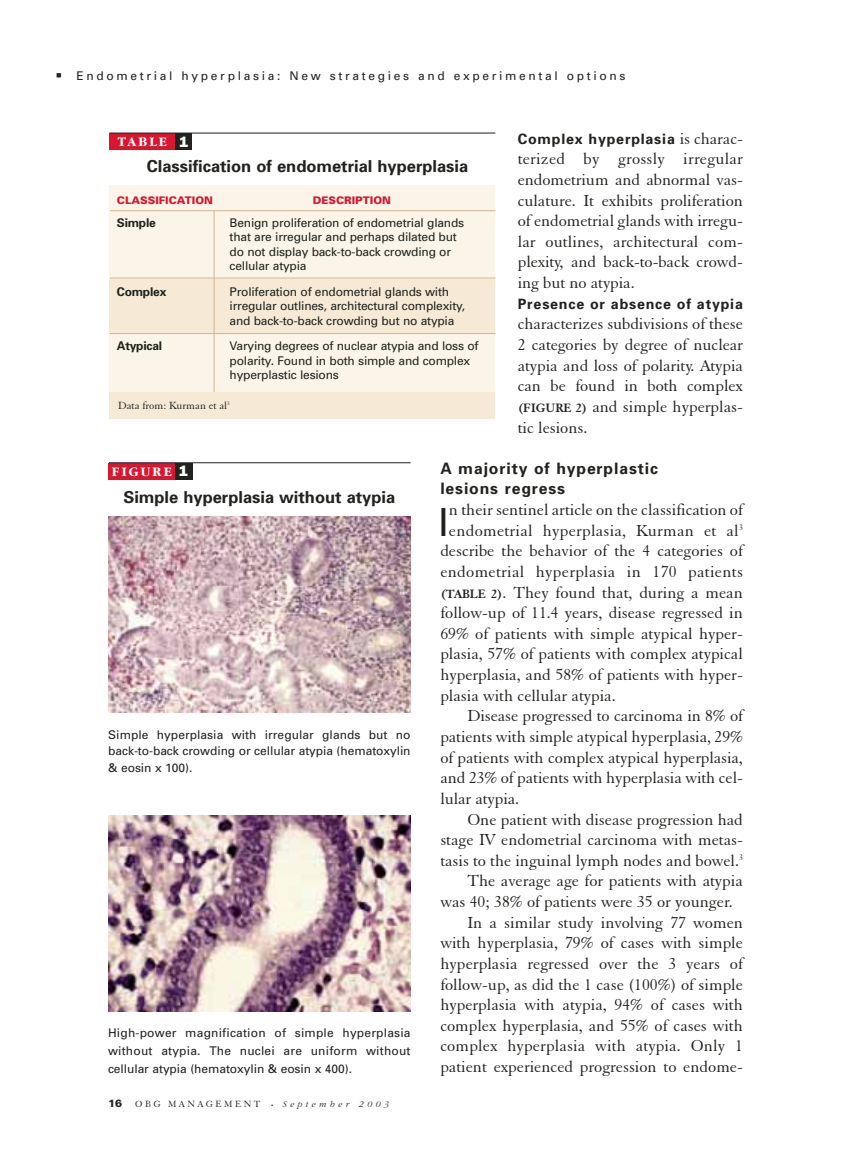
<style>
.page{position:relative;width:851px;height:1161px;background:#fff}
.page>*{position:absolute;margin:0;border:0;box-sizing:border-box;transform-origin:0 0}
.t1{font:38.85px "Univers";color:#20231e}
.t2{font:17.25px/20.7px "Elegant Garamond BT";color:#20231e;text-align:justify}
.t3{font:17.25px "Elegant Garamond BT";letter-spacing:.02em;color:#20231e}
.t4{font:700 16.5px "Univers";color:#20231e}
.t5{font:700 15.75px/20.7px "Univers";letter-spacing:.055em;color:#20231e}
.t6{font:700 14.25px "Univers";letter-spacing:.055em;color:#20231e}
.t7{font:700 13.5px "Garamond";letter-spacing:.17em;color:#fff}
.t8{font:12px/14.4px "Univers";letter-spacing:-.015em;color:#20231e}
.t9{font:12px "Univers";letter-spacing:.22em;color:#20231e}
.t10{font:700 12px "Univers";letter-spacing:-.015em;color:#20231e}
.t11{font:11.25px "Elegant Garamond BT";color:#20231e}
.t12{font:900 10.5px "Univers";color:#d7172f}
.t13{font:900 10.5px "Univers";color:#20231e}
.t14{font:9.75px "Elegant Garamond BT";letter-spacing:.25em;color:#20231e}
.s1{font-family:"Elegant Garamond BT";font-weight:400;font-size:17.25px}
.s2{font-weight:700;font-size:13.2px}
.s3{font-family:"Franklin Gothic";font-weight:800;font-size:15px}
.s4{font-family:"Janson Text";font-size:4.5px}
.s5{font-family:"Garamond";font-weight:300;font-style:italic;font-size:9px}
</style>
<div class="page">
<img style="left:109px;top:517px;width:301px;height:196px">
<div style="left:109px;top:463px;width:66px;height:17px;background:#d7172f"></div>
<div style="left:175px;top:463px;width:17px;height:17px;background:#20231e"></div>
<hr style="left:109px;top:463px;width:301px;height:1px;background:#20231e">
<div style="left:109px;top:185px;width:386px;height:233px;background:#fbf4e8"></div>
<div style="left:109px;top:279px;width:386px;height:55px;background:#f6e9d6"></div>
<div style="left:109px;top:392px;width:386px;height:26px;background:#f6e9d6"></div>
<hr style="left:110px;top:210px;width:385px;height:1px;background:#d4b390">
<hr style="left:214px;top:211px;width:1px;height:181px;background:#d4b390">
<hr style="left:110px;top:278px;width:385px;height:1px;background:#d4b390">
<hr style="left:110px;top:333px;width:385px;height:1px;background:#d4b390">
<div style="left:109px;top:133px;width:66px;height:17px;background:#d7172f"></div>
<div style="left:175px;top:133px;width:17px;height:17px;background:#20231e"></div>
<hr style="left:109px;top:133px;width:386px;height:1px;background:#20231e">
<img style="left:109px;top:815px;width:301px;height:196px">
<p class="t9" style="left:77px;top:71px;width:550px">Endometrial hyperplasia: New strategies and experimental options</p>
<p class="t6" style="left:517px;top:133px;width:226px">Complex hyperplasia <span class="s1">is charac-</span></p>
<p class="t2" style="left:517px;top:150px;width:227px">terized by grossly irregular endometrium and abnormal vas&shy;culature. It exhibits proliferation of endometrial glands with irregu&shy;lar outlines, architectural com&shy;plexity, and back-to-back crowd&shy;ing but no atypia.</p>
<p class="t6" style="left:517px;top:298px;width:227px">Presence or absence of atypia</p>
<p class="t2" style="left:517px;top:315px;width:227px">characterizes subdivisions of these 2 categories by degree of nuclear atypia and loss of polarity. Atypia can be found in both complex <span class="s2">(FIGURE 2)</span> and simple hyperplas&shy;tic lesions.</p>
<p class="t5" style="left:440px;top:459px;width:219px">A majority of hyperplastic lesions regress</p>
<h1 class="t1" style="left:438px;top:508px;width:12px">I</h1>
<p class="t2" style="left:449px;top:501px;width:295px">n their sentinel article on the classification of</p>
<p class="t7" style="left:118px;top:136px;width:72px">TABLE <span class="s3">1</span></p>
<p class="t4" style="left:147px;top:160px;width:323px">Classification of endometrial hyperplasia</p>
<p class="t12" style="left:117px;top:197px;width:98px">CLASSIFICATION</p>
<p class="t12" style="left:313px;top:197px;width:80px">DESCRIPTION</p>
<p class="t10" style="left:117px;top:218px;width:40px">Simple</p>
<p class="t8" style="left:230px;top:216px;width:236px">Benign proliferation of endometrial glands that are irregular and perhaps dilated but do not display back-to-back crowding or cellular atypia</p>
<p class="t10" style="left:117px;top:287px;width:51px">Complex</p>
<p class="t8" style="left:230px;top:285px;width:237px">Proliferation of endometrial glands with irregular outlines, architectural complexity, and back-to-back crowding but no atypia</p>
<p class="t10" style="left:117px;top:342px;width:47px">Atypical</p>
<p class="t8" style="left:230px;top:340px;width:250px">Varying degrees of nuclear atypia and loss of polarity. Found in both simple and complex hyperplastic lesions</p>
<p class="t11" style="left:118px;top:402px;width:113px">Data from: Kurman et al<sup>3</sup></p>
<p class="t7" style="left:112px;top:466px;width:78px">FIGURE <span class="s3">1</span></p>
<p class="t4" style="left:123px;top:491px;width:273px">Simple hyperplasia without atypia</p>
<p class="t2" style="left:449px;top:522px;width:295px">endometrial hyperplasia, Kurman et al<sup>3</sup></p>
<p class="t2" style="left:440px;top:542px;width:304px">describe the behavior of the 4 categories of</p>
<p class="t3" style="left:440px;top:566px;width:304px">endometrial hyperplasia in 170 patients</p>
<p class="t2" style="left:440px;top:584px;width:304px"><span class="s2">(TABLE 2)</span>. They found that, during a mean</p>
<p class="t2" style="left:440px;top:604px;width:304px">follow-up of 11.4 years, disease regressed in</p>
<p class="t2" style="left:440px;top:625px;width:304px">69% of patients with simple atypical hyper-</p>
<p class="t2" style="left:440px;top:646px;width:304px">plasia, 57% of patients with complex atypical</p>
<p class="t2" style="left:440px;top:666px;width:304px">hyperplasia, and 58% of patients with hyper-</p>
<p class="t2" style="left:440px;top:687px;width:177px">plasia with cellular atypia.</p>
<p class="t2" style="left:467px;top:707px;width:277px">Disease progressed to carcinoma in 8% of</p>
<p class="t2" style="left:440px;top:728px;width:304px">patients with simple atypical hyperplasia, 29%</p>
<p class="t2" style="left:440px;top:749px;width:304px">of patients with complex atypical hyperplasia,</p>
<p class="t2" style="left:440px;top:769px;width:304px">and 23% of patients with hyperplasia with cel-</p>
<p class="t2" style="left:440px;top:790px;width:80px">lular atypia.</p>
<p class="t2" style="left:467px;top:811px;width:277px">One patient with disease progression had</p>
<p class="t2" style="left:440px;top:831px;width:304px">stage IV endometrial carcinoma with metas-</p>
<p class="t2" style="left:440px;top:852px;width:304px">tasis to the inguinal lymph nodes and bowel.<sup>3</sup></p>
<p class="t2" style="left:467px;top:872px;width:277px">The average age for patients with atypia</p>
<p class="t2" style="left:440px;top:893px;width:294px">was 40; 38% of patients were 35 or younger.</p>
<p class="t2" style="left:467px;top:914px;width:277px">In a similar study involving 77 women</p>
<p class="t2" style="left:440px;top:934px;width:304px">with hyperplasia, 79% of cases with simple</p>
<p class="t2" style="left:440px;top:955px;width:304px">hyperplasia regressed over the 3 years of</p>
<p class="t2" style="left:440px;top:976px;width:304px">follow-up, as did the 1 case (100%) of simple</p>
<p class="t2" style="left:440px;top:996px;width:304px">hyperplasia with atypia, 94% of cases with</p>
<p class="t2" style="left:440px;top:1017px;width:304px">complex hyperplasia, and 55% of cases with</p>
<p class="t2" style="left:440px;top:1038px;width:304px">complex hyperplasia with atypia. Only 1</p>
<p class="t2" style="left:440px;top:1058px;width:304px">patient experienced progression to endome-</p>
<p class="t8" style="left:108px;top:727px;width:304px;line-height:16.5px;text-align:justify">Simple hyperplasia with irregular glands but no back-to-back crowding or cellular atypia (hematoxylin &amp; eosin x 100).</p>
<p class="t8" style="left:108px;top:1025px;width:304px;line-height:18px;text-align:justify">High-power magnification of simple hyperplasia without atypia. The nuclei are uniform without cellular atypia (hematoxylin &amp; eosin x 400).</p>
<p class="t13" style="left:108px;top:1100px;width:16px">16</p>
<p class="t14" style="left:135px;top:1101px;width:254px">OBG MANAGEMENT <span class="s4">•</span> <span class="s5">September 2003</span></p>
</div>
